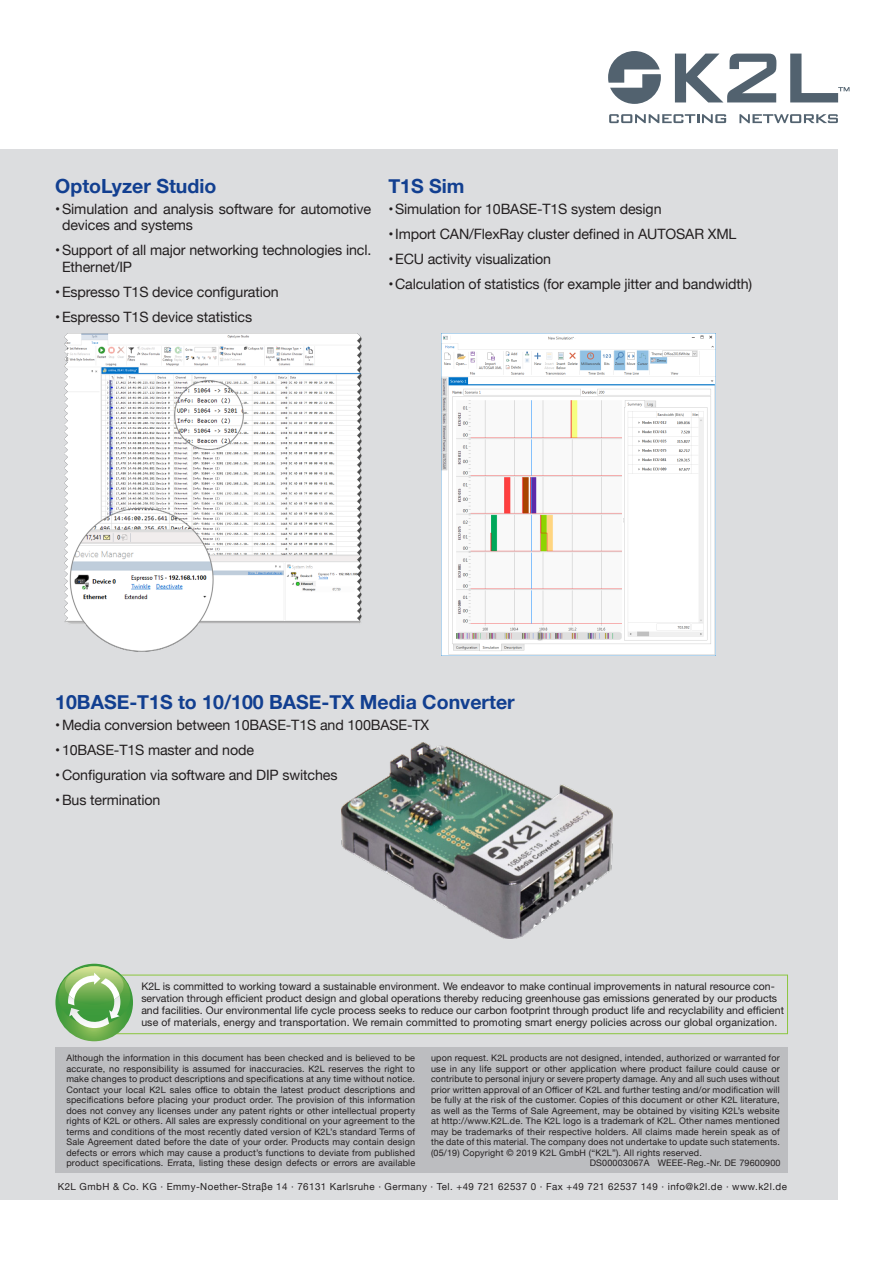
<style>
.page{position:relative;width:893px;height:1263px;background:#fff}
.page>*{position:absolute;margin:0;border:0;box-sizing:border-box;transform-origin:0 0}
.t1{font:700 19.5px "Helvetica Neue";color:#123f90}
.Text{font:14.25px/16.5px "Helvetica Neue";letter-spacing:-.01em;color:#231f20}
.t2{font:10.5px/12px "Helvetica Neue LT";color:#231f20}
.Adress{font:9.75px "Helvetica Neue";letter-spacing:.045em;color:#231f20}
.Disclaimer{font:9px/10.5px "Helvetica Neue";letter-spacing:.02em;color:#231f20;text-align:justify}
.Filename{font:9px "Helvetica Neue";letter-spacing:.02em;color:#231f20}
</style>
<div class="page">
<div style="left:0;top:149px;width:838px;height:1050px;background:#dcdddf"></div>
<svg style="left:675px;top:54px;width:101px;height:48px"></svg>
<svg style="left:608px;top:51px;width:53px;height:53px"></svg>
<svg style="left:609px;top:114px;width:117px;height:9px"></svg>
<svg style="left:739px;top:114px;width:99px;height:9px"></svg>
<svg style="left:790px;top:54px;width:59px;height:48px"></svg>
<div style="left:104px;top:975px;width:684px;height:59px;border:1px solid #8bc63e"></div>
<svg style="left:55px;top:964px;width:78px;height:77px"></svg>
<svg style="left:58px;top:966px;width:72px;height:62px;background:#8ebf7d"></svg>
<div style="left:55px;top:1047px;width:733px;height:125px;background:#bcbdc0"></div>
<img style="left:341px;top:743px;width:271px;height:195px">
<img style="left:64px;top:333px;width:298px;height:319px">
<img style="left:441px;top:333px;width:274px;height:322px">
<p class="t1" style="left:55px;top:171px;width:163px">OptoLyzer Studio</p>
<p class="Text" style="left:62px;top:201px;width:311px;text-indent:-7px">•Simulation and analysis software for automotive devices and systems</p>
<p class="Text" style="left:62px;top:243px;width:311px;text-indent:-7px">•Support of all major networking technologies incl.<br>Ethernet/IP</p>
<p class="Text" style="left:55px;top:284px;width:225px">•Espresso T1S device configuration</p>
<p class="Text" style="left:55px;top:309px;width:198px">•Espresso T1S device statistics</p>
<p class="t1" style="left:388px;top:171px;width:78px">T1S Sim</p>
<p class="Text" style="left:388px;top:201px;width:275px">•Simulation for 10BASE-T1S system design</p>
<p class="Text" style="left:388px;top:226px;width:350px">•Import CAN/FlexRay cluster defined in AUTOSAR XML</p>
<p class="Text" style="left:388px;top:251px;width:164px">•ECU activity visualization</p>
<p class="Text" style="left:388px;top:276px;width:365px">•Calculation of statistics (for example jitter and bandwidth)</p>
<p class="t1" style="left:55px;top:687px;width:461px">10BASE-T1S to 10/100 BASE-TX Media Converter</p>
<p class="Text" style="left:55px;top:718px;width:376px">•Media conversion between 10BASE-T1S and 100BASE-TX</p>
<p class="Text" style="left:55px;top:743px;width:200px">•10BASE-T1S master and node</p>
<p class="Text" style="left:55px;top:768px;width:284px">•Configuration via software and DIP switches</p>
<p class="Text" style="left:55px;top:793px;width:107px">•Bus termination</p>
<p class="t2" style="left:141px;top:980px;width:644px">K2L is committed to working toward a sustainable environment. We endeavor to make continual improvements in natural resource con&shy;servation through efficient product design and global operations thereby reducing greenhouse gas emissions generated by our products and facilities. Our environmental life cycle process seeks to reduce our carbon footprint through product life and recyclability and efficient use of materials, energy and transportation. We remain committed to promoting smart energy policies across our global organization.</p>
<p class="Disclaimer" style="left:66px;top:1053px;width:350px">Although the information in this document has been checked and is believed to be accurate, no responsibility is assumed for inaccuracies. K2L reserves the right to make changes to product descriptions and specifications at any time without notice.<br>Contact your local K2L sales office to obtain the latest product descriptions and specifications before placing your product order. The provision of this information does not convey any licenses under any patent rights or other intellectual property rights of K2L or others. All sales are expressly conditional on your agreement to the terms and conditions of the most recently dated version of K2L’s standard Terms of Sale Agreement dated before the date of your order. Products may contain design defects or errors which may cause a product’s functions to deviate from published product specifications. Errata, listing these design defects or errors are available</p>
<p class="Disclaimer" style="left:431px;top:1053px;width:350px">upon request. K2L products are not designed, intended, authorized or warranted for</p>
<p class="Disclaimer" style="left:431px;top:1063px;width:350px">use in any life support or other application where product failure could cause or</p>
<p class="Disclaimer" style="left:431px;top:1074px;width:350px">contribute to personal injury or severe property damage. Any and all such uses without</p>
<p class="Disclaimer" style="left:431px;top:1084px;width:350px">prior written approval of an Officer of K2L and further testing and/or modification will</p>
<p class="Disclaimer" style="left:431px;top:1095px;width:350px">be fully at the risk of the customer. Copies of this document or other K2L literature,</p>
<p class="Disclaimer" style="left:431px;top:1105px;width:350px">as well as the Terms of Sale Agreement, may be obtained by visiting K2L’s website</p>
<p class="Disclaimer" style="left:431px;top:1116px;width:350px">at http://www.K2L.de. The K2L logo is a trademark of K2L. Other names mentioned</p>
<p class="Disclaimer" style="left:431px;top:1126px;width:350px">may be trademarks of their respective holders. All claims made herein speak as of</p>
<p class="Disclaimer" style="left:431px;top:1137px;width:350px">the date of this material. The company does not undertake to update such statements.</p>
<p class="Disclaimer" style="left:431px;top:1147px;width:272px">(05/19) Copyright © 2019 K2L GmbH (“K2L”). All rights reserved.</p>
<p class="Filename" style="left:590px;top:1156px;width:192px">DS00003067A WEEE-Reg.-Nr. DE 79600900</p>
<p class="Adress" style="left:58px;top:1180px;width:731px">K2L GmbH &amp; Co. KG · Emmy-Noether-Straβe 14 · 76131 Karlsruhe · Germany · Tel. +49 721 62537 0 · Fax +49 721 62537 149 · info@k2l.de · www.k2l.de</p>
</div>
